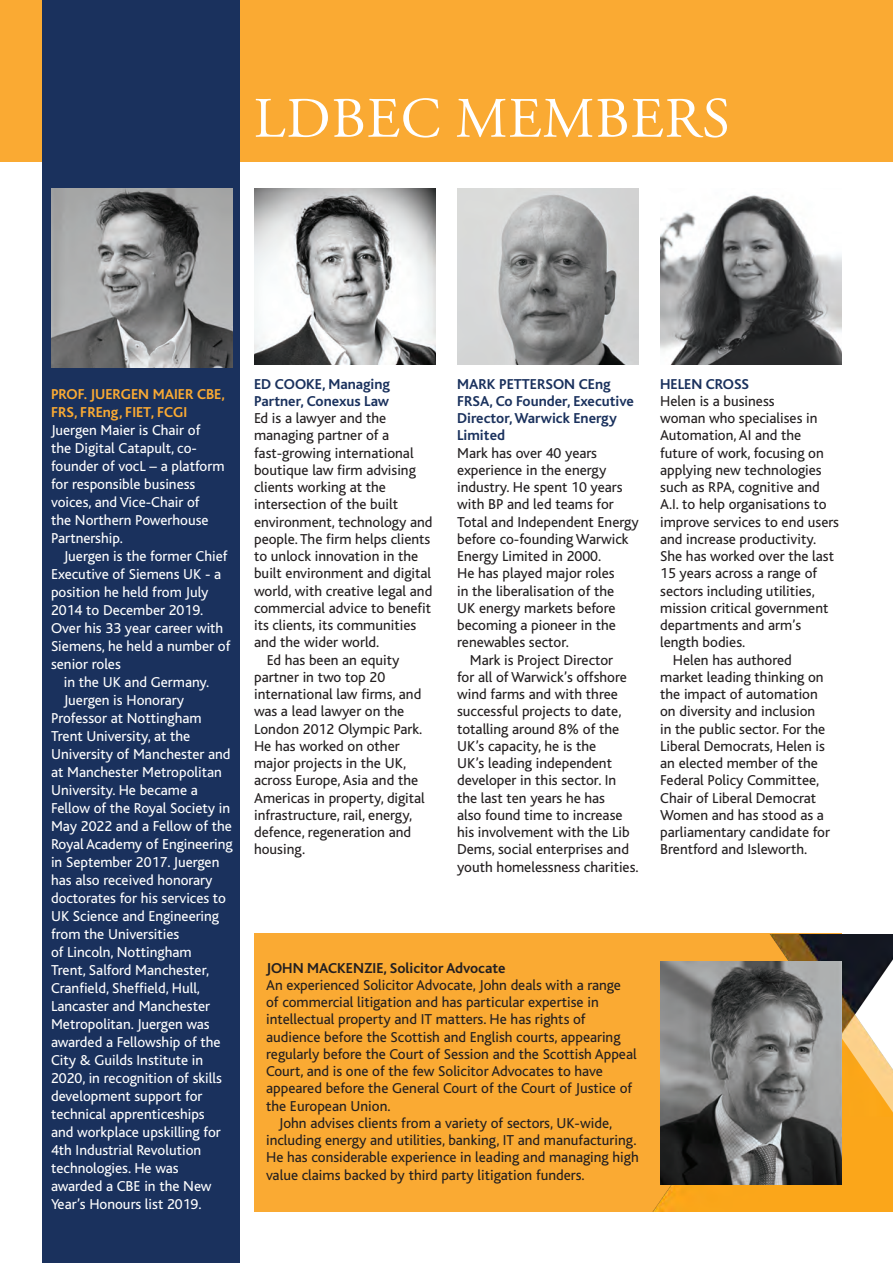
<style>
.page{position:relative;width:893px;height:1263px;background:#fff}
.page>*{position:absolute;margin:0;border:0;box-sizing:border-box;transform-origin:0 0}
.t1{font:57px "Adobe Garamond Pro";letter-spacing:.015em;color:#fff}
.t2{font:15px/17.2px "Bliss";color:#231f20}
.t3{font:15px/18px "Bliss";color:#fff}
.t4{font:700 15px/17.2px "Bliss";color:#1a315d}
.t5{font:700 15px/18px "Bliss";color:#faaa33}
.t6{font:700 15px "Bliss";color:#231f20}
</style>
<div class="page">
<div style="left:0;top:0;width:893px;height:162px;background:#faaa33"></div>
<div style="left:43px;top:0;width:197px;height:1263px;background:#1a315d"></div>
<img style="left:51px;top:189px;width:182px;height:178px">
<img style="left:254px;top:189px;width:182px;height:175px">
<img style="left:660px;top:195px;width:182px;height:169px">
<img style="left:457px;top:189px;width:182px;height:175px">
<div style="left:254px;top:933px;width:588px;height:279px;background:#faaa33"></div>
<img style="left:652px;top:934px;width:241px;height:278px">
<img style="left:660px;top:961px;width:182px;height:223px">
<p class="t1" style="left:254px;top:84px;width:478px">LDBEC MEMBERS</p>
<p class="t5" style="left:51px;top:386px;width:175px">PROF. JUERGEN MAIER CBE,<br>FRS, FREng, FIET, FCGI</p>
<p class="t3" style="left:51px;top:421px;width:175px">Juergen Maier is Chair of<br>the Digital Catapult, co&shy;founder of vocL – a platform for responsible business voices, and Vice-Chair of<br>the Northern Powerhouse<br>Partnership.</p>
<p class="t3" style="left:51px;top:547px;width:181px;text-indent:13px">Juergen is the former Chief<br>Executive of Siemens UK - a position he held from July<br>2014 to December 2019.<br>Over his 33 year career with<br>Siemens, he held a number of senior roles</p>
<p class="t3" style="left:64px;top:673px;width:147px">in the UK and Germany.</p>
<p class="t3" style="left:51px;top:691px;width:183px;text-indent:13px">Juergen is Honorary<br>Professor at Nottingham<br>Trent University, at the<br>University of Manchester and at Manchester Metropolitan<br>University. He became a<br>Fellow of the Royal Society in<br>May 2022 and a Fellow of the<br>Royal Academy of Engineering in September 2017. Juergen has also received honorary doctorates for his services to<br>UK Science and Engineering from the Universities<br>of Lincoln, Nottingham<br>Trent, Salford Manchester,<br>Cranfield, Sheffield, Hull,<br>Lancaster and Manchester<br>Metropolitan. Juergen was awarded a Fellowship of the<br>City &amp; Guilds Institute in<br>2020, in recognition of skills development support for technical apprenticeships<br>and workplace upskilling for<br>4th Industrial Revolution technologies. He was awarded a CBE in the New<br>Year’s Honours list 2019.</p>
<p class="t4" style="left:254px;top:375px;width:138px">ED COOKE, Managing<br>Partner, Conexus Law</p>
<p class="t2" style="left:254px;top:410px;width:180px">Ed is a lawyer and the managing partner of a fast-growing international boutique law firm advising clients working at the intersection of the built environment, technology and people. The firm helps clients to unlock innovation in the built environment and digital world, with creative legal and commercial advice to benefit its clients, its communities and the wider world.</p>
<p class="t2" style="left:254px;top:651px;width:172px;text-indent:13px">Ed has been an equity partner in two top 20 international law firms, and was a lead lawyer on the<br>London 2012 Olympic Park.<br>He has worked on other major projects in the UK, across Europe, Asia and the<br>Americas in property, digital infrastructure, rail, energy, defence, regeneration and housing.</p>
<p class="t4" style="left:457px;top:375px;width:178px">MARK PETTERSON CEng<br>FRSA, Co Founder, Executive<br>Director, Warwick Energy<br>Limited</p>
<p class="t2" style="left:457px;top:444px;width:183px">Mark has over 40 years experience in the energy industry. He spent 10 years with BP and led teams for<br>Total and Independent Energy before co-founding Warwick<br>Energy Limited in 2000.<br>He has played major roles<br>in the liberalisation of the<br>UK energy markets before becoming a pioneer in the renewables sector.</p>
<p class="t2" style="left:457px;top:651px;width:183px;text-indent:13px">Mark is Project Director<br>for all of Warwick’s offshore wind farms and with three successful projects to date, totalling around 8% of the<br>UK’s capacity, he is the<br>UK’s leading independent developer in this sector. In the last ten years he has<br>also found time to increase his involvement with the Lib<br>Dems, social enterprises and youth homelessness charities.</p>
<p class="t6" style="left:266px;top:960px;width:241px">JOHN MACKENZIE, Solicitor Advocate</p>
<p class="t2" style="left:266px;top:976px;width:372px">An experienced Solicitor Advocate, John deals with a range of commercial litigation and has particular expertise in intellectual property and IT matters. He has rights of audience before the Scottish and English courts, appearing regularly before the Court of Session and the Scottish Appeal Court, and is one of the few Solicitor Advocates to have appeared before the General Court of the Court of Justice of the European Union.</p>
<p class="t2" style="left:266px;top:1114px;width:374px;text-indent:13px">John advises clients from a variety of sectors, UK-wide, including energy and utilities, banking, IT and manufacturing.<br>He has considerable experience in leading and managing high value claims backed by third party litigation funders.</p>
<p class="t4" style="left:660px;top:375px;width:90px">HELEN CROSS</p>
<p class="t2" style="left:660px;top:393px;width:180px">Helen is a business<br>woman who specialises in<br>Automation, AI and the future of work, focusing on applying new technologies such as RPA, cognitive and<br>A.I. to help organisations to improve services to end users and increase productivity.<br>She has worked over the last<br>15 years across a range of sectors including utilities, mission critical government departments and arm’s length bodies.</p>
<p class="t2" style="left:660px;top:651px;width:171px;text-indent:13px">Helen has authored market leading thinking on the impact of automation on diversity and inclusion in the public sector. For the<br>Liberal Democrats, Helen is an elected member of the<br>Federal Policy Committee,<br>Chair of Liberal Democrat<br>Women and has stood as a parliamentary candidate for<br>Brentford and Isleworth.</p>
</div>
